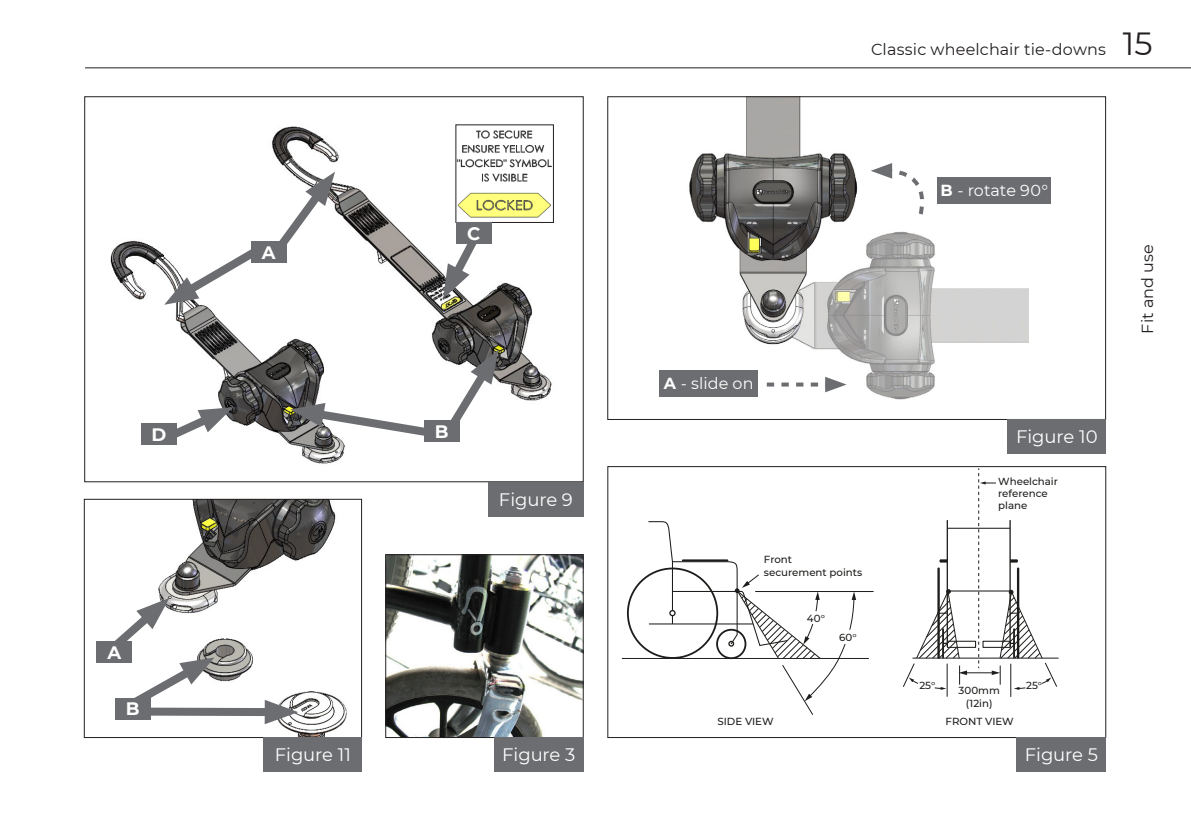
<style>
.page{position:relative;width:1191px;height:839px;background:#fff}
.page>*{position:absolute;margin:0;border:0;box-sizing:border-box;transform-origin:0 0}
.t1{font:32px "Montserrat";color:#231f20}
.EN_copy_bullet_list{font:18px "Montserrat";letter-spacing:-.005em;color:#fff}
.EN_copy_bullet_list-2{font:700 18px "Montserrat";color:#fff}
.t2{font:16px "Montserrat";letter-spacing:.005em;color:#231f20}
.EN_copy_bullet_list-3{font:16px "Montserrat";letter-spacing:.005em;color:#fff}
.t3{font:500 10.2px/12.2px "Montserrat";color:#1d1d1b}
.s1{font-weight:700}
</style>
<div class="page">
<img style="left:659px;top:98px;width:369px;height:302px">
<div style="left:607px;top:96px;width:498px;height:323px;border:1px solid #231f20"></div>
<div style="left:1007px;top:419px;width:98px;height:34px;background:#6c6d70"></div>
<svg style="left:767px;top:376px;width:79px;height:16px"></svg>
<div style="left:659px;top:369px;width:98px;height:27px;background:#6c6d70"></div>
<svg style="left:870px;top:163px;width:63px;height:55px"></svg>
<div style="left:937px;top:177px;width:113px;height:26px;background:#6c6d70"></div>
<img style="left:96px;top:501px;width:251px;height:234px">
<div style="left:84px;top:499px;width:278px;height:238px;border:1px solid #231f20"></div>
<div style="left:264px;top:737px;width:98px;height:34px;background:#6c6d70"></div>
<div style="left:97px;top:640px;width:35px;height:22px;background:#6c6d70"></div>
<svg style="left:103px;top:597px;width:112px;height:117px"></svg>
<div style="left:115px;top:697px;width:36px;height:22px;background:#6c6d70"></div>
<div style="left:146px;top:707px;width:132px;height:8px;background:#6c6d70"></div>
<svg style="left:265px;top:699px;width:33px;height:24px"></svg>
<hr style="left:85px;top:67px;width:1106px;height:1px;background:#231f20">
<hr style="left:755px;top:591px;width:118px;height:1px;background:#1d1d1b">
<hr style="left:622px;top:657px;width:247px;height:1px;background:#1d1d1b">
<hr style="left:912px;top:657px;width:146px;height:1px;background:#1d1d1b">
<hr style="left:946px;top:663px;width:1px;height:33px;background:#1d1d1b">
<hr style="left:1010px;top:663px;width:1px;height:33px;background:#1d1d1b">
<svg style="left:647px;top:521px;width:209px;height:194px"></svg>
<svg style="left:903px;top:468px;width:154px;height:221px"></svg>
<div style="left:607px;top:466px;width:499px;height:271px;border:1px solid #231f20"></div>
<div style="left:1016px;top:737px;width:90px;height:34px;background:#6c6d70"></div>
<img style="left:387px;top:556px;width:194px;height:179px">
<div style="left:385px;top:554px;width:198px;height:183px;border:1px solid #231f20"></div>
<div style="left:494px;top:737px;width:89px;height:34px;background:#6c6d70"></div>
<img style="left:110px;top:124px;width:444px;height:340px">
<div style="left:488px;top:482px;width:95px;height:34px;background:#6c6d70"></div>
<img style="left:457px;top:126px;width:94px;height:94px">
<svg style="left:441px;top:224px;width:46px;height:74px"></svg>
<div style="left:456px;top:222px;width:35px;height:22px;background:#6c6d70"></div>
<svg style="left:443px;top:349px;width:56px;height:84px"></svg>
<svg style="left:290px;top:402px;width:145px;height:39px"></svg>
<div style="left:424px;top:420px;width:35px;height:21px;background:#6c6d70"></div>
<svg style="left:164px;top:171px;width:171px;height:134px"></svg>
<div style="left:251px;top:241px;width:35px;height:21px;background:#6c6d70"></div>
<div style="left:141px;top:423px;width:36px;height:22px;background:#6c6d70"></div>
<svg style="left:163px;top:404px;width:70px;height:41px"></svg>
<p class="EN_copy_bullet_list-2" style="left:151px;top:421px;width:16px">D</p>
<p class="EN_copy_bullet_list-2" style="left:107px;top:639px;width:15px">A</p>
<p class="EN_copy_bullet_list-2" style="left:126px;top:695px;width:15px">B</p>
<p class="EN_copy_bullet_list-2" style="left:262px;top:239px;width:15px">A</p>
<p class="EN_copy_bullet_list" style="left:275px;top:742px;width:78px">Figure 11</p>
<h3 class="t2" style="left:871px;top:39px;width:236px">Classic wheelchair tie-downs</h3>
<h1 class="t1" style="left:1123px;top:22px;width:31px">15</h1>
<p class="EN_copy_bullet_list-2" style="left:467px;top:220px;width:15px">C</p>
<p class="EN_copy_bullet_list-3" style="left:940px;top:179px;width:109px"><span class="s1">B</span> - rotate 90°</p>
<p class="EN_copy_bullet_list-2" style="left:435px;top:418px;width:15px">B</p>
<p class="EN_copy_bullet_list" style="left:499px;top:486px;width:75px">Figure 9</p>
<p class="EN_copy_bullet_list-3" style="left:664px;top:372px;width:91px"><span class="s1">A</span> - slide on</p>
<p class="t3" style="left:764px;top:553px;width:100px">Front<br>securement points</p>
<p class="t3" style="left:807px;top:611px;width:19px">40°</p>
<p class="t3" style="left:839px;top:630px;width:19px">60°</p>
<p class="EN_copy_bullet_list" style="left:1016px;top:424px;width:83px">Figure 10</p>
<p class="t3" style="left:998px;top:474px;width:61px">Wheelchair reference plane</p>
<p class="t3" style="left:919px;top:678px;width:17px">25°</p>
<p class="t3" style="left:1026px;top:678px;width:17px">25°</p>
<p class="t3" style="left:958px;top:683px;width:43px;text-align:center">300mm (12in)</p>
<p class="t3" style="left:717px;top:714px;width:58px">SIDE VIEW</p>
<p class="t3" style="left:945px;top:714px;width:70px">FRONT VIEW</p>
<p class="EN_copy_bullet_list" style="left:502px;top:742px;width:75px">Figure 3</p>
<p class="EN_copy_bullet_list" style="left:1024px;top:742px;width:75px">Figure 5</p>
<h3 class="t2" style="left:1136px;top:333px;width:91px;rotate:-90deg">Fit and use</h3>
</div>
